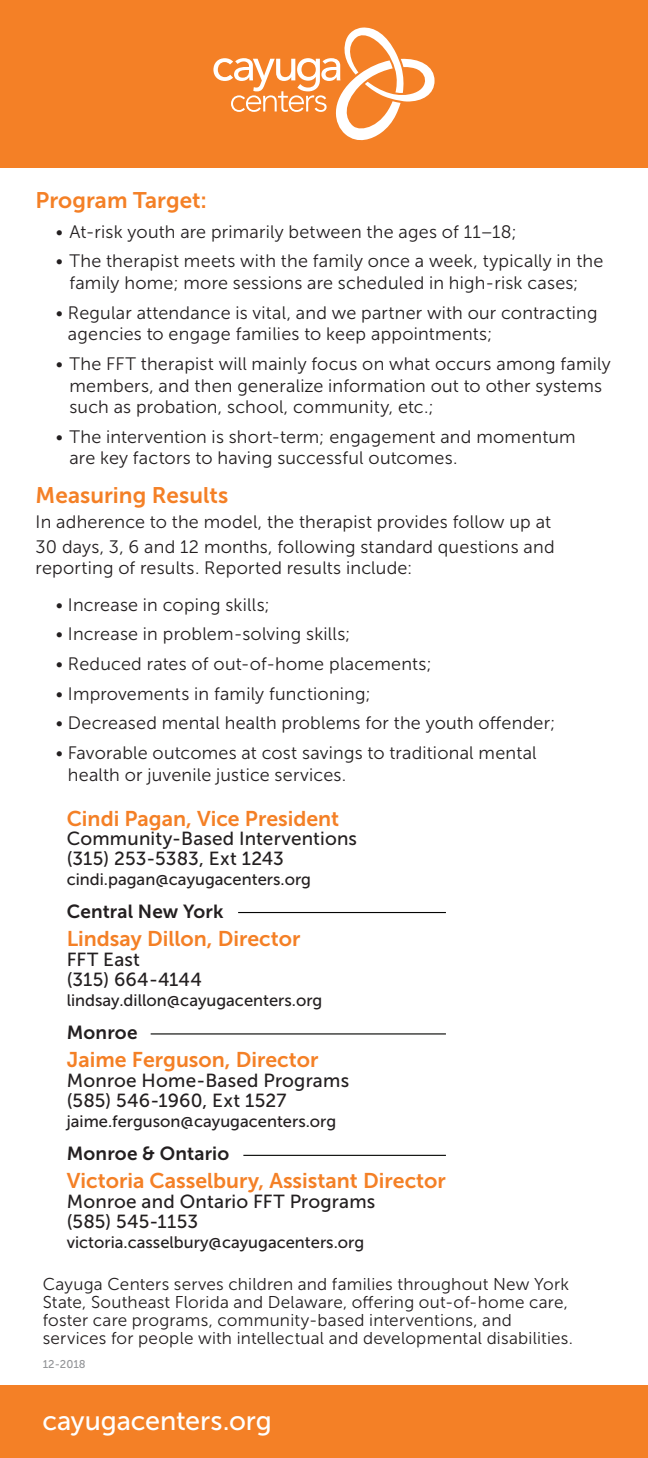
<style>
.page{position:relative;width:648px;height:1458px;background:#fff}
.page>*{position:absolute;margin:0;border:0;box-sizing:border-box;transform-origin:0 0}
.t1{font:27px "Museo Sans 500";color:#fff}
.t2{font:22.5px "Museo Sans 700";letter-spacing:.005em;color:#f48026}
.t3{font:21.38px "Museo Sans 700";color:#f48026}
.t4{font:18.9px/19.8px "Museo Sans 500";letter-spacing:.01em;color:#231f20}
.t5{font:18.9px "Museo Sans 700";letter-spacing:.01em;color:#231f20}
.t6{font:18px/21.6px "Museo Sans 300";letter-spacing:.01em;color:#231f20}
.t7{font:17.1px/18px "Museo Sans 300";letter-spacing:.015em;color:#231f20}
.t8{font:16.65px "Museo Sans 500";color:#231f20}
.t9{font:11.25px "Museo Sans 500";color:#939598}
</style>
<div class="page">
<div style="left:0;top:1385px;width:648px;height:73px;background:#f48026"></div>
<hr style="left:238px;top:912px;width:208px;height:1px;background:#040503">
<hr style="left:151px;top:1033px;width:295px;height:2px;background:#040503">
<hr style="left:243px;top:1155px;width:203px;height:1px;background:#040503">
<div style="left:0;top:0;width:648px;height:167px;background:#f48026"></div>
<svg style="left:213px;top:27px;width:222px;height:114px"></svg>
<p class="t2" style="left:36px;top:188px;width:173px">Program Target:</p>
<p class="t6" style="left:56px;top:221px;width:462px">• At-risk youth are primarily between the ages of 11–18;</p>
<p class="t6" style="left:69px;top:250px;width:536px;text-indent:-14px">• The therapist meets with the family once a week, typically in the family home; more sessions are scheduled in high-risk cases;</p>
<p class="t6" style="left:68px;top:302px;width:531px;text-indent:-12px">• Regular attendance is vital, and we partner with our contracting agencies to engage families to keep appointments;</p>
<p class="t6" style="left:69px;top:353px;width:543px;text-indent:-14px">• The FFT therapist will mainly focus on what occurs among family members, and then generalize information out to other systems such as probation, school, community, etc.;</p>
<p class="t6" style="left:69px;top:426px;width:508px;text-indent:-14px">• The intervention is short-term; engagement and momentum are key factors to having successful outcomes.</p>
<p class="t2" style="left:36px;top:483px;width:194px">Measuring Results</p>
<p class="t6" style="left:36px;top:510px;width:521px;line-height:24.8px">In adherence to the model, the therapist provides follow up at<br>30 days, 3, 6 and 12 months, following standard questions and</p>
<p class="t6" style="left:36px;top:557px;width:378px">reporting of results. Reported results include:</p>
<p class="t6" style="left:56px;top:594px;width:215px">• Increase in coping skills;</p>
<p class="t6" style="left:56px;top:623px;width:296px">• Increase in problem-solving skills;</p>
<p class="t6" style="left:56px;top:653px;width:377px">• Reduced rates of out-of-home placements;</p>
<p class="t6" style="left:56px;top:683px;width:316px">• Improvements in family functioning;</p>
<p class="t6" style="left:56px;top:712px;width:501px">• Decreased mental health problems for the youth offender;</p>
<p class="t6" style="left:68px;top:742px;width:470px;text-indent:-12px">• Favorable outcomes at cost savings to traditional mental health or juvenile justice services.</p>
<p class="t3" style="left:67px;top:806px;width:274px">Cindi Pagan, Vice President</p>
<p class="t4" style="left:67px;top:829px;width:292px">Community-Based Interventions</p>
<p class="t4" style="left:67px;top:849px;width:219px">(315) 253-5383, Ext 1243</p>
<p class="t8" style="left:67px;top:870px;width:246px">cindi.pagan@cayugacenters.org</p>
<p class="t5" style="left:67px;top:901px;width:158px">Central New York</p>
<p class="t3" style="left:67px;top:927px;width:235px">Lindsay Dillon, Director</p>
<p class="t4" style="left:67px;top:950px;width:75px">FFT East</p>
<p class="t4" style="left:67px;top:970px;width:137px">(315) 664-4144</p>
<p class="t8" style="left:67px;top:991px;width:257px">lindsay.dillon@cayugacenters.org</p>
<p class="t5" style="left:67px;top:1022px;width:72px">Monroe</p>
<p class="t3" style="left:67px;top:1048px;width:253px">Jaime Ferguson, Director</p>
<p class="t4" style="left:67px;top:1071px;width:284px">Monroe Home-Based Programs (585) 546-1960, Ext 1527</p>
<p class="t8" style="left:67px;top:1112px;width:271px">jaime.ferguson@cayugacenters.org</p>
<p class="t5" style="left:67px;top:1143px;width:164px">Monroe &amp; Ontario</p>
<p class="t3" style="left:67px;top:1169px;width:381px">Victoria Casselbury, Assistant Director</p>
<p class="t4" style="left:67px;top:1192px;width:310px">Monroe and Ontario FFT Programs (585) 545-1153</p>
<p class="t8" style="left:67px;top:1233px;width:299px">victoria.casselbury@cayugacenters.org</p>
<p class="t7" style="left:43px;top:1276px;width:528px">Cayuga Centers serves children and families throughout New York</p>
<p class="t7" style="left:43px;top:1294px;width:532px">State, Southeast Florida and Delaware, offering out-of-home care, foster care programs, community-based interventions, and services for people with intellectual and developmental disabilities.</p>
<p class="t9" style="left:43px;top:1357px;width:45px">12-2018</p>
<p class="t1" style="left:42px;top:1406px;width:231px">cayugacenters.org</p>
</div>
